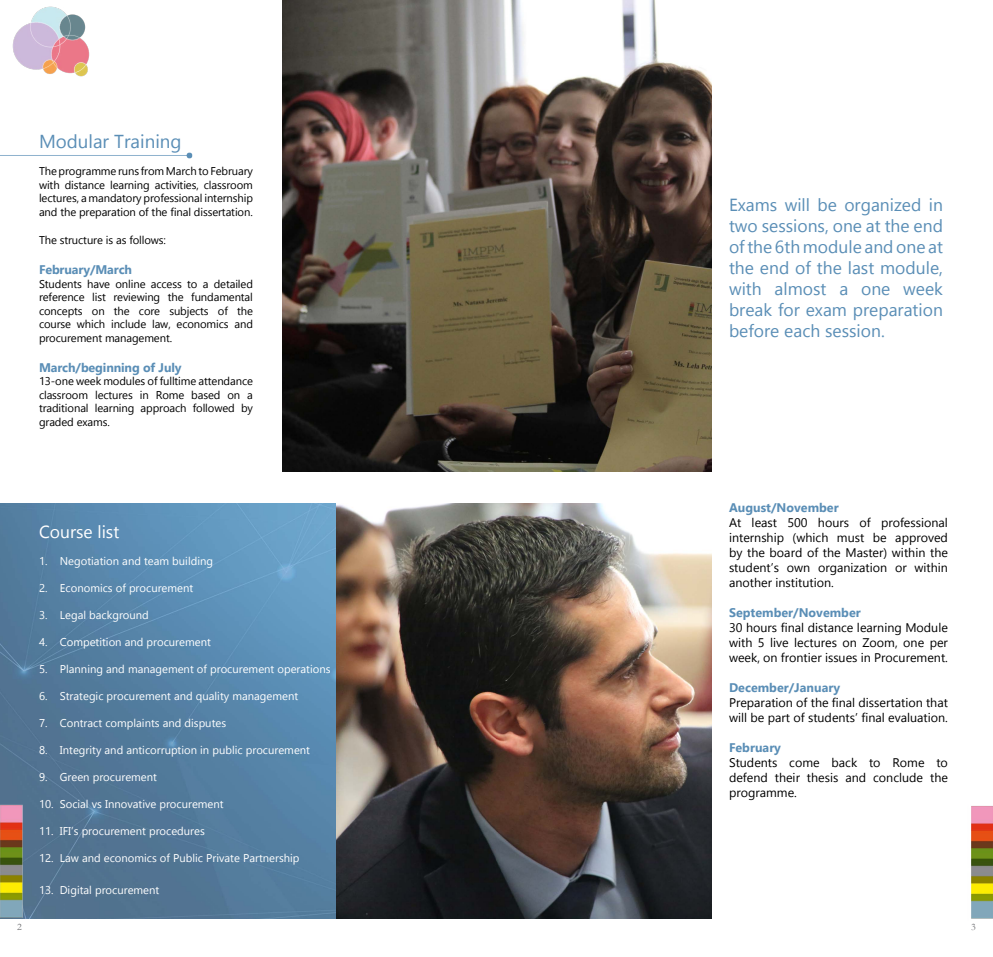
<style>
.page{position:relative;width:993px;height:957px;background:#fff}
.page>*{position:absolute;margin:0;border:0;box-sizing:border-box;transform-origin:0 0}
.t1{font:18.75px "Gadugi";color:#5a8eb6}
.t2{font:17.5px/21px "Gadugi";color:#5a8eb6;text-align:justify}
.t3{font:17.5px "Gadugi";color:#fff}
.t4{font:12.5px/15px "Gadugi";color:#000;text-align:justify}
.t5{font:700 12.5px "Gadugi";color:#5a8eb6}
.t6{font:11.25px/13.5px "Gadugi";letter-spacing:-.01em;color:#000;text-align:justify}
.t7{font:11.25px "Gadugi";color:#fff}
.t8{font:10px "Garamond";color:#6d6e71}
</style>
<div class="page">
<img style="left:971px;top:806px;width:21px;height:113px">
<img style="left:12px;top:6px;width:78px;height:71px">
<img style="left:0;top:503px;width:711px;height:415px">
<img style="left:282px;top:0;width:429px;height:471px">
<img style="left:0;top:152px;width:192px;height:7px">
<img style="left:0;top:789px;width:49px;height:130px">
<h1 class="t1" style="left:39px;top:130px;width:144px">Modular Training</h1>
<p class="t6" style="left:39px;top:165px;width:215px">The programme runs from March to February with distance learning activities, classroom lectures, a mandatory professional internship and the preparation of the final dissertation.</p>
<p class="t6" style="left:39px;top:234px;width:128px">The structure is as follows:</p>
<p class="t5" style="left:39px;top:262px;width:95px">February/March</p>
<p class="t6" style="left:39px;top:277px;width:215px">Students have online access to a detailed reference list reviewing the fundamental concepts on the core subjects of the course which include law, economics and procurement management.</p>
<p class="t5" style="left:39px;top:360px;width:144px">March/beginning of July</p>
<p class="t6" style="left:39px;top:375px;width:215px">13-one week modules of fulltime attendance classroom lectures in Rome based on a traditional learning approach followed by graded exams.</p>
<p class="t8" style="left:17px;top:920px;width:6px">2</p>
<h2 class="t3" style="left:39px;top:521px;width:82px">Course list</h2>
<p class="t7" style="left:39px;top:554px;width:175px">1. Negotiation and team building</p>
<p class="t7" style="left:39px;top:581px;width:156px">2. Economics of procurement</p>
<p class="t7" style="left:39px;top:608px;width:111px">3. Legal background</p>
<p class="t7" style="left:39px;top:635px;width:173px">4. Competition and procurement</p>
<p class="t7" style="left:39px;top:662px;width:293px">5. Planning and management of procurement operations</p>
<p class="t7" style="left:39px;top:689px;width:260px">6. Strategic procurement and quality management</p>
<p class="t7" style="left:39px;top:716px;width:188px">7. Contract complaints and disputes</p>
<p class="t7" style="left:39px;top:743px;width:272px">8. Integrity and anticorruption in public procurement</p>
<p class="t7" style="left:39px;top:770px;width:119px">9. Green procurement</p>
<p class="t7" style="left:39px;top:797px;width:186px">10. Social vs Innovative procurement</p>
<p class="t7" style="left:39px;top:824px;width:167px">11. IFI’s procurement procedures</p>
<p class="t7" style="left:39px;top:851px;width:262px">12. Law and economics of Public Private Partnership</p>
<p class="t7" style="left:39px;top:883px;width:122px">13. Digital procurement</p>
<h2 class="t2" style="left:728px;top:194px;width:215px">Exams will be organized in two sessions, one at the end of the 6th module and one at the end of the last module, with almost a one week break for exam preparation before each session.</h2>
<p class="t5" style="left:728px;top:499px;width:111px">August/November</p>
<p class="t4" style="left:728px;top:514px;width:220px">At least 500 hours of professional internship (which must be approved by the board of the Master) within the student’s own organization or within another institution.</p>
<p class="t5" style="left:728px;top:604px;width:133px">September/November</p>
<p class="t4" style="left:728px;top:619px;width:220px">30 hours final distance learning Module with 5 live lectures on Zoom, one per week, on frontier issues in Procurement.</p>
<p class="t5" style="left:728px;top:679px;width:113px">December/January</p>
<p class="t4" style="left:728px;top:694px;width:220px">Preparation of the final dissertation that will be part of students’ final evaluation.</p>
<p class="t5" style="left:728px;top:739px;width:53px">February</p>
<p class="t4" style="left:728px;top:754px;width:220px">Students come back to Rome to defend their thesis and conclude the programme.</p>
<p class="t8" style="left:970px;top:920px;width:6px">3</p>
</div>
